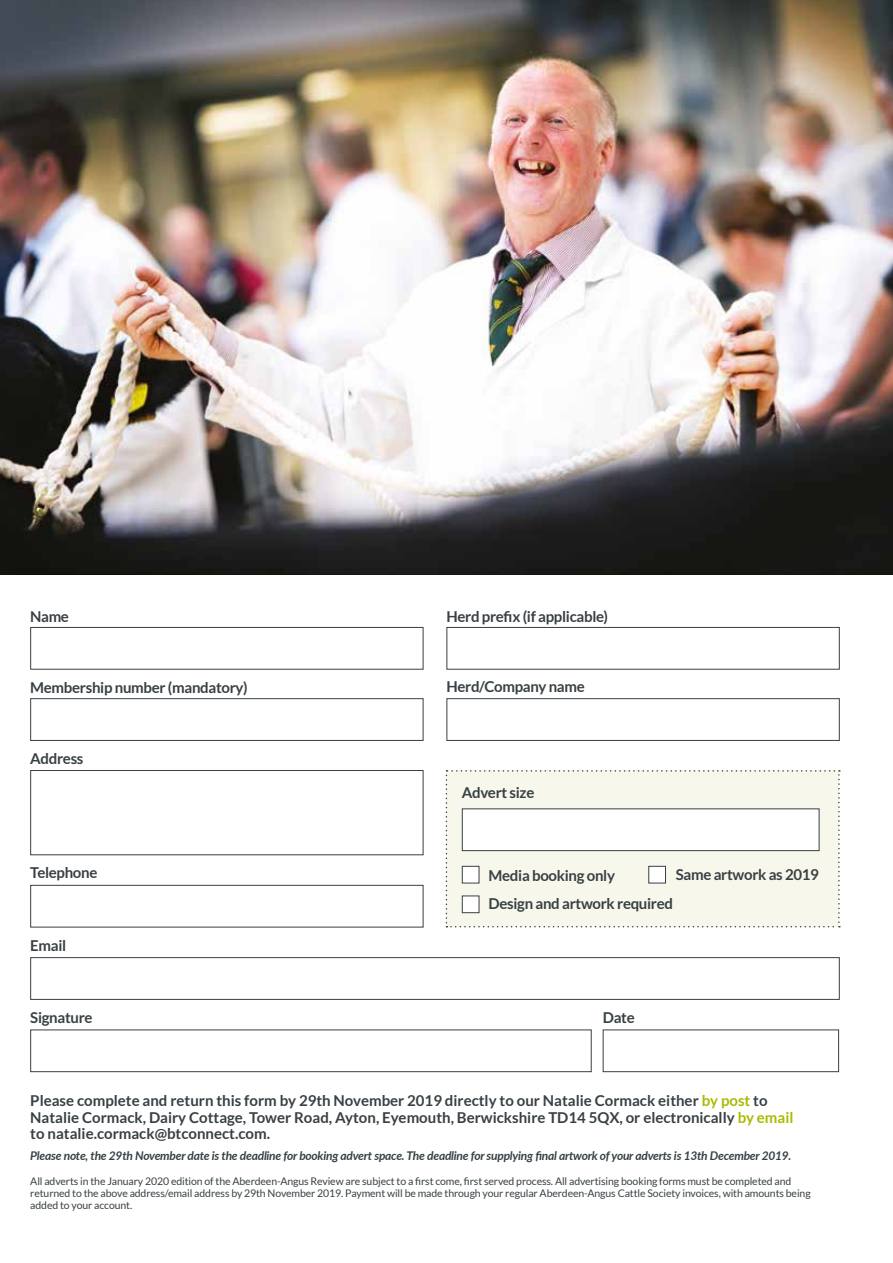
<style>
.page{position:relative;width:893px;height:1263px;background:#fff}
.page>*{position:absolute;margin:0;border:0;box-sizing:border-box;transform-origin:0 0}
.t1{font:700 15px/16.5px "Lato";color:#384044}
.t2{font:700 15px/28.7px "Lato";letter-spacing:-.02em;color:#384044}
.t3{font:italic 700 12px "Lato";letter-spacing:-.02em;color:#384044}
.t4{font:10.5px/12px "Lato";letter-spacing:-.01em;color:#384044}
.s1{color:#ab0}
</style>
<div class="page">
<div style="left:30px;top:698px;width:393px;height:43px;background:#fff;border:1px solid #384044"></div>
<img style="left:0;top:0;width:893px;height:574px">
<div style="left:30px;top:627px;width:393px;height:43px;background:#fff;border:1px solid #384044"></div>
<div style="left:30px;top:770px;width:393px;height:85px;background:#fff;border:1px solid #384044"></div>
<div style="left:30px;top:885px;width:393px;height:42px;background:#fff;border:1px solid #384044"></div>
<div style="left:30px;top:957px;width:810px;height:43px;background:#fff;border:1px solid #384044"></div>
<div style="left:30px;top:1029px;width:562px;height:43px;background:#fff;border:1px solid #384044"></div>
<div style="left:446px;top:627px;width:394px;height:43px;background:#fff;border:1px solid #384044"></div>
<div style="left:446px;top:698px;width:394px;height:43px;background:#fff;border:1px solid #384044"></div>
<div style="left:603px;top:1029px;width:236px;height:43px;background:#fff;border:1px solid #384044"></div>
<svg style="left:446px;top:770px;width:394px;height:157px"></svg>
<div style="left:462px;top:866px;width:17px;height:17px;background:#fff;border:1px solid #384044"></div>
<div style="left:462px;top:895px;width:17px;height:18px;background:#fff;border:1px solid #384044"></div>
<div style="left:648px;top:866px;width:18px;height:17px;background:#fff;border:1px solid #384044"></div>
<h1 class="t1" style="left:30px;top:608px;width:40px">Name</h1>
<h1 class="t2" style="left:446px;top:602px;width:163px">Herd prefix (if applicable)</h1>
<h1 class="t2" style="left:30px;top:673px;width:219px">Membership number (mandatory)</h1>
<h1 class="t2" style="left:30px;top:744px;width:55px">Address</h1>
<h1 class="t2" style="left:30px;top:858px;width:69px">Telephone</h1>
<h1 class="t1" style="left:30px;top:936px;width:37px">Email</h1>
<h1 class="t2" style="left:446px;top:672px;width:140px">Herd/Company name</h1>
<h1 class="t2" style="left:462px;top:778px;width:74px">Advert size</h1>
<h1 class="t2" style="left:676px;top:860px;width:145px">Same artwork as 2019</h1>
<h1 class="t2" style="left:489px;top:861px;width:186px">Media booking only<br>Design and artwork required</h1>
<h1 class="t2" style="left:30px;top:1003px;width:64px">Signature</h1>
<h1 class="t1" style="left:603px;top:1009px;width:33px">Date</h1>
<p class="t1" style="left:30px;top:1092px;width:765px">Please complete and return this form by 29th November 2019 directly to our Natalie Cormack either <span class="s1">by post</span> to<br>Natalie Cormack, Dairy Cottage, Tower Road, Ayton, Eyemouth, Berwickshire TD14 5QX, or electronically <span class="s1">by email </span>to natalie.cormack@btconnect.com.</p>
<p class="t3" style="left:30px;top:1147px;width:763px">Please note, the 29th November date is the deadline for booking advert space. The deadline for supplying final artwork of your adverts is 13th December 2019.</p>
<p class="t4" style="left:30px;top:1175px;width:782px">All adverts in the January 2020 edition of the Aberdeen-Angus Review are subject to a first come, first served process. All advertising booking forms must be completed and returned to the above address/email address by 29th November 2019. Payment will be made through your regular Aberdeen-Angus Cattle Society invoices, with amounts being added to your account.</p>
</div>
